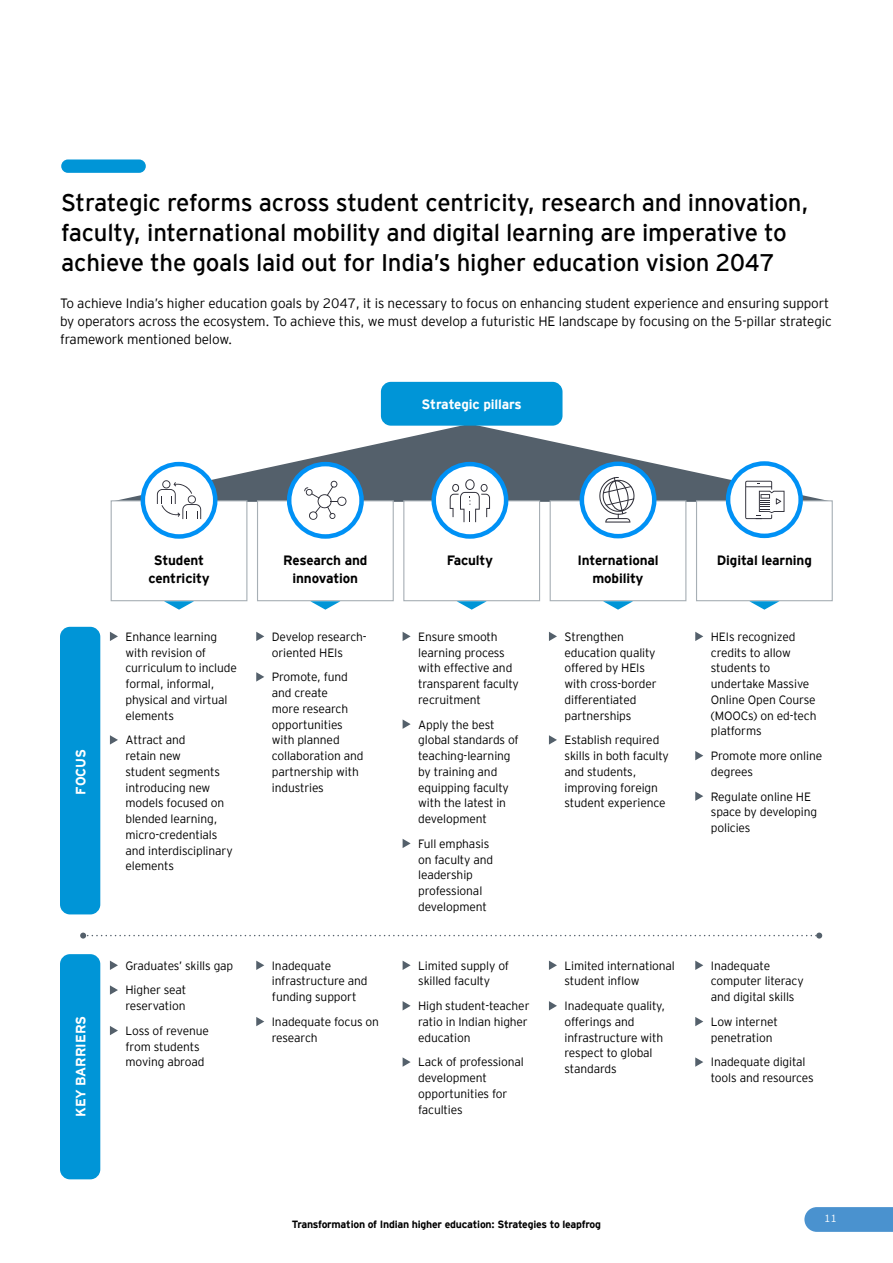
<style>
.page{position:relative;width:893px;height:1263px;background:#fff}
.page>*{position:absolute;margin:0;border:0;box-sizing:border-box;transform-origin:0 0}
.t1{font:300 24px/30px "EY Interstate";letter-spacing:-.01em;color:#000}
.t2{font:300 13.5px/18px "EY Interstate";letter-spacing:-.01em;color:#000}
.t3{font:700 13.5px/17.5px "EY Interstate";letter-spacing:-.01em;color:#000;text-align:center}
.t4{font:700 13.5px "EY Interstate";letter-spacing:-.01em;color:#fff}
.t5{font:300 12px/15.8px "EY Interstate";letter-spacing:-.01em;color:#000}
.t6{font:700 10.5px "EY Interstate";letter-spacing:-.02em;color:#000}
.t7{font:300 10.5px "EY Interstate";color:#fff}
.s1{color:#54606b}
</style>
<div class="page">
<svg style="left:804px;top:1207px;width:89px;height:25px;background:#5196d1"></svg>
<svg style="left:146px;top:424px;width:652px;height:78px"></svg>
<div style="left:381px;top:382px;width:181px;height:44px;background:#0095d7;border-radius:10px"></div>
<div style="left:60px;top:627px;width:40px;height:287px;background:#0095d7;border-radius:10px"></div>
<div style="left:60px;top:954px;width:40px;height:225px;background:#0095d7;border-radius:10px"></div>
<div style="left:61px;top:159px;width:85px;height:14px;background:#0095d7;border-radius:7px"></div>
<svg style="left:143px;top:464px;width:72px;height:72px"></svg>
<div style="left:141px;top:462px;width:76px;height:77px;border:4px solid #0091f5;border-radius:50%"></div>
<svg style="left:289px;top:464px;width:73px;height:72px"></svg>
<div style="left:287px;top:462px;width:77px;height:77px;border:4px solid #0091f5;border-radius:50%"></div>
<svg style="left:434px;top:464px;width:72px;height:72px"></svg>
<div style="left:431px;top:462px;width:77px;height:77px;border:4px solid #0091f5;border-radius:50%"></div>
<svg style="left:582px;top:464px;width:72px;height:72px"></svg>
<div style="left:580px;top:461px;width:76px;height:77px;border:4px solid #0091f5;border-radius:50%"></div>
<svg style="left:728px;top:463px;width:73px;height:73px"></svg>
<div style="left:726px;top:461px;width:77px;height:77px;border:4px solid #0091f5;border-radius:50%"></div>
<svg style="left:549px;top:477px;width:138px;height:133px"></svg>
<svg style="left:80px;top:932px;width:742px;height:6px"></svg>
<svg style="left:110px;top:480px;width:138px;height:130px"></svg>
<svg style="left:256px;top:481px;width:138px;height:129px"></svg>
<svg style="left:403px;top:479px;width:138px;height:131px"></svg>
<svg style="left:695px;top:481px;width:138px;height:129px"></svg>
<h1 class="t1" style="left:61px;top:187px;width:749px">Strategic reforms across student centricity, research and innovation, faculty, international mobility and digital learning are imperative to achieve the goals laid out for India’s higher education vision 2047</h1>
<p class="t2" style="left:60px;top:293px;width:773px">To achieve India’s higher education goals by 2047, it is necessary to focus on enhancing student experience and ensuring support by operators across the ecosystem. To achieve this, we must develop a futuristic HE landscape by focusing on the 5-pillar strategic framework mentioned below.</p>
<p class="t4" style="left:422px;top:394px;width:102px">Strategic pillars</p>
<p class="t4" style="left:71px;top:795px;width:47px;rotate:-90deg">FOCUS</p>
<p class="t4" style="left:71px;top:1117px;width:102px;rotate:-90deg">KEY BARRIERS</p>
<p class="t3" style="left:148px;top:551px;width:63px">Student centricity</p>
<p class="t5" style="left:125px;top:628px;width:113px;text-indent:-15px"><span class="s1">•</span> Enhance learning with revision of curriculum to include formal, informal, physical and virtual elements</p>
<p class="t5" style="left:125px;top:731px;width:109px;text-indent:-15px"><span class="s1">•</span> Attract and<br>retain new<br>student segments introducing new models focused on blended learning, micro-credentials and interdisciplinary elements</p>
<p class="t5" style="left:111px;top:957px;width:124px"><span class="s1">•</span> Graduates’ skills gap</p>
<p class="t5" style="left:111px;top:982px;width:77px;text-align:right"><span class="s1">•</span> Higher seat reservation</p>
<p class="t5" style="left:125px;top:1022px;width:85px;text-indent:-15px"><span class="s1">•</span> Loss of revenue from students moving abroad</p>
<p class="t3" style="left:283px;top:551px;width:86px">Research and innovation</p>
<p class="t3" style="left:447px;top:551px;width:48px">Faculty</p>
<p class="t3" style="left:577px;top:551px;width:83px">International mobility</p>
<p class="t3" style="left:717px;top:551px;width:97px">Digital learning</p>
<p class="t5" style="left:272px;top:628px;width:96px;text-indent:-15px"><span class="s1">•</span> Develop research&shy;oriented HEIs</p>
<p class="t5" style="left:272px;top:668px;width:93px;text-indent:-15px"><span class="s1">•</span> Promote, fund and create<br>more research opportunities with planned collaboration and partnership with industries</p>
<p class="t5" style="left:272px;top:957px;width:97px;text-indent:-15px"><span class="s1">•</span> Inadequate infrastructure and funding support</p>
<p class="t5" style="left:272px;top:1013px;width:109px;text-indent:-15px"><span class="s1">•</span> Inadequate focus on research</p>
<p class="t5" style="left:418px;top:628px;width:102px;text-indent:-15px"><span class="s1">•</span> Ensure smooth learning process with effective and transparent faculty recruitment</p>
<p class="t5" style="left:418px;top:716px;width:102px;text-indent:-15px"><span class="s1">•</span> Apply the best global standards of teaching-learning by training and equipping faculty with the latest in development</p>
<p class="t5" style="left:418px;top:835px;width:76px;text-indent:-15px"><span class="s1">•</span> Full emphasis on faculty and leadership professional development</p>
<p class="t5" style="left:403px;top:957px;width:107px;text-align:center"><span class="s1">•</span> Limited supply of skilled faculty</p>
<p class="t5" style="left:418px;top:997px;width:113px;text-indent:-15px"><span class="s1">•</span> High student-teacher ratio in Indian higher education</p>
<p class="t5" style="left:418px;top:1054px;width:107px;text-indent:-15px"><span class="s1">•</span> Lack of professional development opportunities for faculties</p>
<p class="t5" style="left:564px;top:628px;width:94px;text-indent:-15px"><span class="s1">•</span> Strengthen education quality offered by HEIs with cross-border differentiated partnerships</p>
<p class="t5" style="left:564px;top:731px;width:106px;text-indent:-15px"><span class="s1">•</span> Establish required skills in both faculty and students, improving foreign student experience</p>
<p class="t5" style="left:564px;top:957px;width:112px;text-indent:-15px"><span class="s1">•</span> Limited international student inflow</p>
<p class="t5" style="left:564px;top:997px;width:102px;text-indent:-15px"><span class="s1">•</span> Inadequate quality, offerings and infrastructure with respect to global standards</p>
<p class="t5" style="left:711px;top:628px;width:107px;text-indent:-15px"><span class="s1">•</span> HEIs recognized credits to allow students to undertake Massive<br>Online Open Course (MOOCs) on ed-tech platforms</p>
<p class="t5" style="left:711px;top:747px;width:113px;text-indent:-15px"><span class="s1">•</span> Promote more online degrees</p>
<p class="t5" style="left:711px;top:788px;width:108px;text-indent:-15px"><span class="s1">•</span> Regulate online HE space by developing policies</p>
<p class="t5" style="left:711px;top:957px;width:94px;text-indent:-15px"><span class="s1">•</span> Inadequate computer literacy and digital skills</p>
<p class="t5" style="left:711px;top:1013px;width:68px;text-indent:-15px"><span class="s1">•</span> Low internet penetration</p>
<p class="t5" style="left:711px;top:1054px;width:104px;text-indent:-15px"><span class="s1">•</span> Inadequate digital tools and resources</p>
<p class="t6" style="left:292px;top:1216px;width:311px">Transformation of Indian higher education: Strategies to leapfrog</p>
<p class="t7" style="left:824px;top:1211px;width:14px">11</p>
</div>
